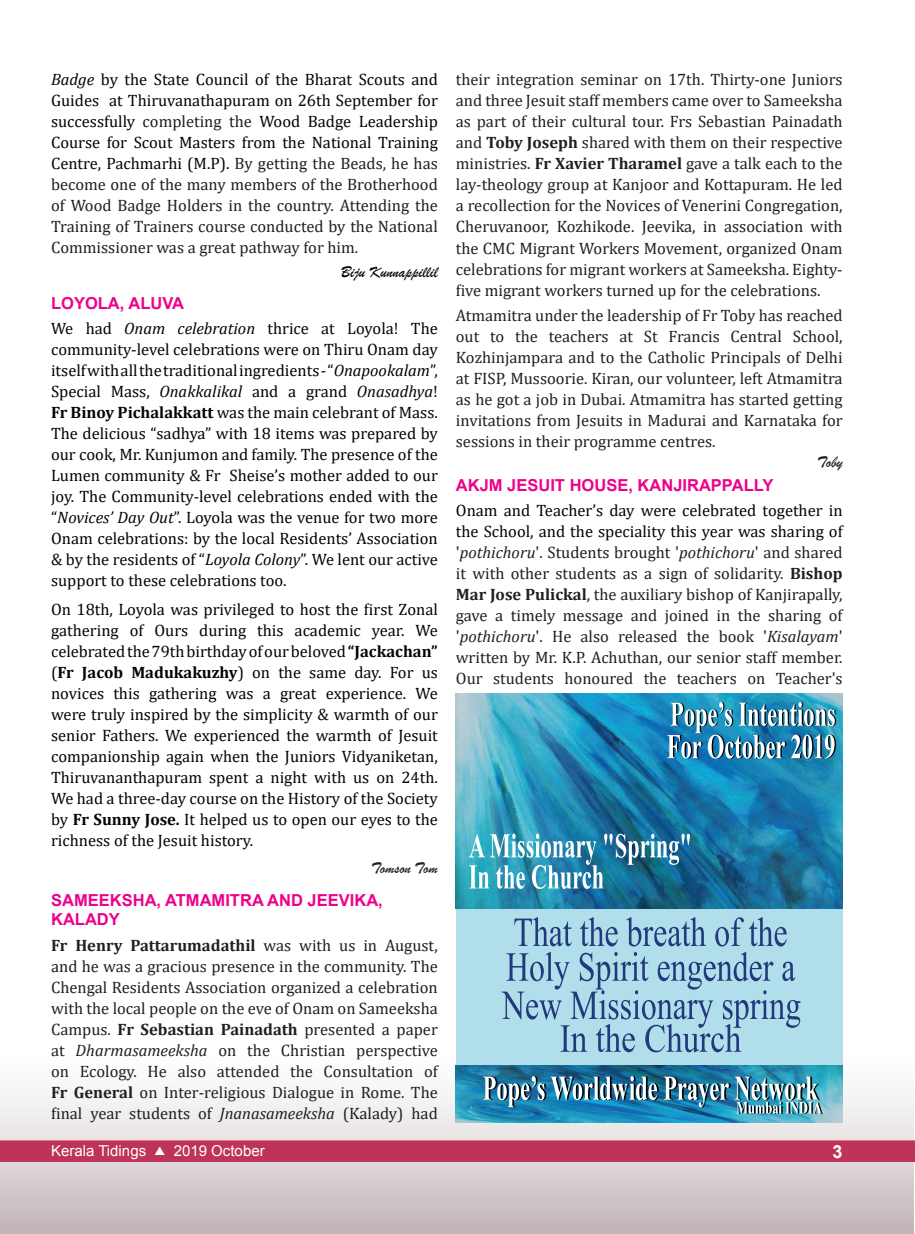
<style>
.page{position:relative;width:915px;height:1234px;background:#fff}
.page>*{position:absolute;margin:0;border:0;box-sizing:border-box;transform-origin:0 0}
.t1{font:700 18px "Arial";color:#fff}
.t2{font:16.5px/21px "Cambria";color:#1f2020;text-align:justify}
.t3{font:16.5px/21px "Cambria";color:#040503;text-align:justify}
.t4{font:700 16.5px/19.8px "Arial";color:#ed028c}
.t5{font:16.5px "Brush Script";color:#040503}
.t6{font:16.5px "Brush Script";color:#231f20}
.t7{font:16.5px "Brush Script";color:#1f2020}
.t8{font:15px "Arial";color:#fff}
.s1{font-style:italic;color:#040503}
.s2{color:#040503}
.s3{font-style:italic}
.s4{font-weight:700}
.s5{font-family:"Dixieland";font-size:12px}
</style>
<div class="page">
<svg style="left:0;top:1034px;width:913px;height:199px"></svg>
<div style="left:455px;top:693px;width:387px;height:429px;background:#b0deea"></div>
<img style="left:455px;top:1065px;width:387px;height:57px">
<img style="left:455px;top:693px;width:387px;height:215px">
<img style="left:483px;top:1075px;width:339px;height:38px">
<img style="left:667px;top:702px;width:168px;height:56px">
<img style="left:469px;top:833px;width:220px;height:55px">
<svg style="left:501px;top:917px;width:299px;height:135px"></svg>
<div style="left:0;top:1138px;width:914px;height:23px;background:#be3459"></div>
<hr style="left:0;top:1138px;width:914px;height:2px;background:#fde0c7">
<p class="t2" style="left:51px;top:69px;width:388px"><span class="s1">Badge</span> <span class="s2">by the State Council of the Bharat Scouts and Guides at Thiruvanathapuram on 26th September for successfully</span> completing the <span class="s2">Wood Badge Leadership Course for Scout Masters from the National Training Centre, Pachmarhi (M.P).</span> By getting the Beads, he has become one of the many members of the Brotherhood of Wood Badge Holders in the country. Attending the Training of Trainers course conducted by the National Commissioner was a great pathway for him.</p>
<p class="t5" style="left:341px;top:262px;width:98px">Biju Kunnappillil</p>
<p class="t4" style="left:51px;top:293px;width:134px">LOYOLA, ALUVA</p>
<p class="t3" style="left:51px;top:318px;width:388px">We had <span class="s3">Onam celebration</span> thrice at Loyola! The community-level celebrations were on Thiru Onam day itself with all the traditional ingredients - “<span class="s3">Onapookalam</span>”, Special Mass, <span class="s3">Onakkalikal</span> and a grand <span class="s3">Onasadhya</span>!<br><span class="s4">Fr Binoy Pichalakkatt</span> was the main celebrant of Mass.<br>The delicious “sadhya” with 18 items was prepared by our cook, Mr. Kunjumon and family. The presence of the Lumen community &amp; Fr Sheise’s mother added to our joy. The Community-level celebrations ended with the “<span class="s3">Novices’ Day Out</span>”. Loyola was the venue for two more Onam celebrations: by the local Residents’ Association &amp; by the residents of “<span class="s3">Loyola Colony</span>”. We lent our active support to these celebrations too.</p>
<p class="t3" style="left:51px;top:598px;width:388px">On 18th, Loyola was privileged to host the first Zonal gathering of Ours during this academic year. We celebrated the 79th birthday of our beloved <span class="s4">“Jackachan” </span>(<span class="s4">Fr Jacob Madukakuzhy</span>) on the same day. For us novices this gathering was a great experience. We were truly inspired by the simplicity &amp; warmth of our senior Fathers. We experienced the warmth of Jesuit companionship again when the Juniors Vidyaniketan, Thiruvananthapuram spent a night with us on 24th.<br>We had a three-day course on the History of the Society by <span class="s4">Fr Sunny Jose.</span> It helped us to open our eyes to the richness of the Jesuit history.</p>
<p class="t6" style="left:371px;top:857px;width:68px">Tomson Tom</p>
<p class="t4" style="left:51px;top:889px;width:333px">SAMEEKSHA, ATMAMITRA AND JEEVIKA,<br>KALADY</p>
<p class="t2" style="left:51px;top:934px;width:388px"><span class="s4">Fr Henry Pattarumadathil</span> was with us in August, and he was a gracious presence in the community. The Chengal Residents Association organized a celebration with the local people on the eve of Onam on Sameeksha Campus. <span class="s4">Fr Sebastian Painadath</span> presented a paper at <span class="s3">Dharmasameeksha</span> on the Christian perspective on Ecology. He also attended the Consultation of <span class="s4">Fr General</span> on Inter-religious Dialogue in Rome. The final year students of <span class="s3">Jnanasameeksha</span> (Kalady) had</p>
<p class="t2" style="left:455px;top:69px;width:388px">their integration seminar on 17th. Thirty-one Juniors and three Jesuit staff members came over to Sameeksha as part of their cultural tour. Frs Sebastian Painadath and <span class="s4">Toby Joseph</span> shared with them on their respective ministries. <span class="s4">Fr Xavier Tharamel</span> gave a talk each to the lay-theology group at Kanjoor and Kottapuram. He led a recollection for the Novices of Venerini Congregation, Cheruvanoor, Kozhikode. Jeevika, in association with the CMC Migrant Workers Movement, organized Onam celebrations for migrant workers at Sameeksha. Eighty&shy;five migrant workers turned up for the celebrations.</p>
<p class="t2" style="left:455px;top:304px;width:388px">Atmamitra under the leadership of Fr Toby has reached out to the teachers at St Francis Central School, Kozhinjampara and to the Catholic Principals of Delhi at FISP, Mussoorie. Kiran, our volunteer, left Atmamitra as he got a job in Dubai. Atmamitra has started getting invitations from Jesuits in Madurai and Karnataka for sessions in their programme centres.</p>
<p class="t7" style="left:816px;top:451px;width:27px">Toby</p>
<p class="t4" style="left:455px;top:475px;width:319px">AKJM JESUIT HOUSE, KANJIRAPPALLY</p>
<p class="t2" style="left:455px;top:500px;width:388px"><span class="s2">Onam and Teacher’s day were celebrated together in the School, and the speciality this year was sharing of </span>'<span class="s3">pothichoru</span>'. Students brought '<span class="s3">pothichoru</span>' and shared it with other students as a sign of solidarity. <span class="s4">Bishop Mar Jose Pulickal</span>, the auxiliary bishop of Kanjirapally, gave a timely message and joined in the sharing of '<span class="s3">pothichoru</span>'. He also released the book '<span class="s3">Kisalayam</span>' written by Mr. K.P. Achuthan, our senior staff member.<br>Our students honoured the teachers on Teacher's</p>
<p class="t8" style="left:51px;top:1140px;width:215px">Kerala Tidings <span class="s5">s</span> 2019 October</p>
<p class="t1" style="left:832px;top:1139px;width:12px">3</p>
</div>
